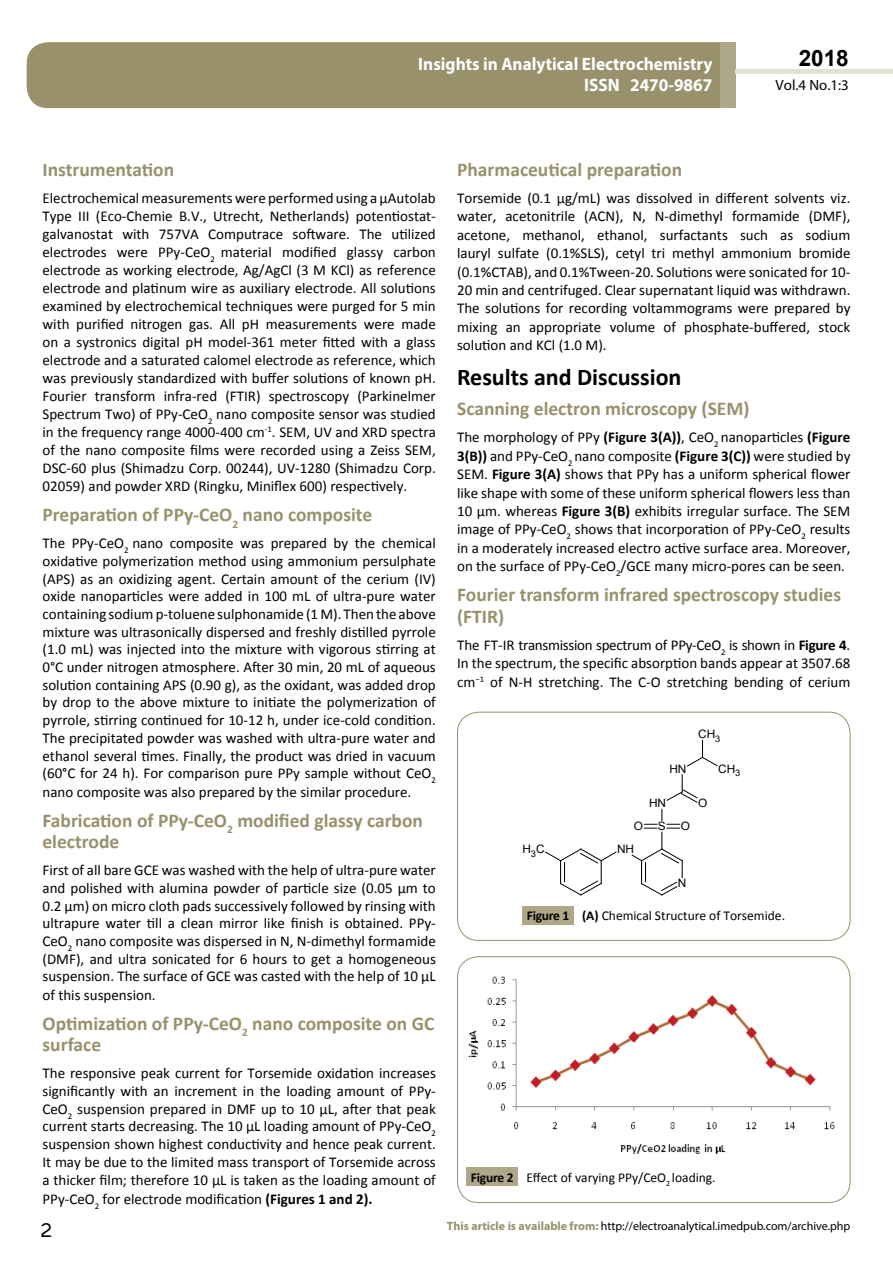
<style>
.page{position:relative;width:893px;height:1263px;background:#fff}
.page>*{position:absolute;margin:0;border:0;box-sizing:border-box;transform-origin:0 0}
.t1{font:25.5px "Tunga";color:#000}
.t2{font:700 24px "Calibri";color:#000}
.t3{font:700 22.5px "Arial";color:#000}
.t4{font:700 19.5px/21.5px "Calibri";color:#98916c}
.t5{font:700 18px/21.6px "Myriad Pro";color:#fff;text-align:right;scale:.96 1}
.t6{font:15px/18.5px "Calibri";color:#000;text-align:justify}
.t7{font:14.85px "Myriad Pro";color:#000}
.t8{font:13.5px "Calibri";color:#000}
.t9{font:12px "Myriad Pro";color:#000}
.t10{font:11.55px "Arial";letter-spacing:-.01em;color:#010101}
.s1{font-weight:700}
.s2{font-weight:700;color:#98916c}
</style>
<div class="page">
<div style="left:27px;top:42px;width:693px;height:66px;background:#98916c"></div>
<div style="left:720px;top:42px;width:16px;height:66px;background:#aea788"></div>
<div style="left:736px;top:69px;width:157px;height:5px;background:#e4e0d6"></div>
<div style="left:457px;top:712px;width:393px;height:229px;border:1px solid #98916c;border-radius:21px"></div>
<svg style="left:545px;top:848px;width:72px;height:48px"></svg>
<svg style="left:631px;top:809px;width:52px;height:87px"></svg>
<svg style="left:666px;top:775px;width:32px;height:28px"></svg>
<svg style="left:687px;top:740px;width:31px;height:27px"></svg>
<div style="left:522px;top:906px;width:52px;height:19px;background:#aea788"></div>
<div style="left:457px;top:956px;width:393px;height:247px;border:1px solid #98916c;border-radius:21px"></div>
<img style="left:468px;top:976px;width:367px;height:178px">
<div style="left:467px;top:1167px;width:51px;height:19px;background:#aea788"></div>
<p class="t5" style="left:418px;top:52px;width:308px">Insights in Analytical Electrochemistry<br>ISSN 2470-9867</p>
<h3 class="t3" style="left:799px;top:43px;width:52px">2018</h3>
<p class="t7" style="left:776px;top:76px;width:75px">Vol.4 No.1:3</p>
<h3 class="t4" style="left:43px;top:159px;width:133px">Instrumentation</h3>
<p class="t6" style="left:43px;top:189px;width:395px;line-height:18px">Electrochemical measurements were performed using a μAutolab Type III (Eco-Chemie B.V., Utrecht, Netherlands) potentiostat&shy;galvanostat with 757VA Computrace software. The utilized electrodes were PPy-CeO<sub>2</sub> material modified glassy carbon electrode as working electrode, Ag/AgCl (3 M KCl) as reference electrode and platinum wire as auxiliary electrode. All solutions examined by electrochemical techniques were purged for 5 min with purified nitrogen gas. All pH measurements were made on a systronics digital pH model-361 meter fitted with a glass electrode and a saturated calomel electrode as reference, which was previously standardized with buffer solutions of known pH.<br>Fourier transform infra-red (FTIR) spectroscopy (Parkinelmer Spectrum Two) of PPy-CeO<sub>2</sub> nano composite sensor was studied in the frequency range 4000-400 cm<sup>-1</sup>. SEM, UV and XRD spectra of the nano composite films were recorded using a Zeiss SEM, DSC-60 plus (Shimadzu Corp. 00244), UV-1280 (Shimadzu Corp.<br>02059) and powder XRD (Ringku, Miniflex 600) respectively.</p>
<h3 class="t4" style="left:43px;top:504px;width:331px">Preparation of PPy-CeO<sub>2</sub> nano composite</h3>
<p class="t6" style="left:43px;top:534px;width:395px;line-height:17.7px">The PPy-CeO<sub>2</sub> nano composite was prepared by the chemical oxidative polymerization method using ammonium persulphate (APS) as an oxidizing agent. Certain amount of the cerium (IV) oxide nanoparticles were added in 100 mL of ultra-pure water containing sodium p-toluene sulphonamide (1 M). Then the above mixture was ultrasonically dispersed and freshly distilled pyrrole (1.0 mL) was injected into the mixture with vigorous stirring at 0°C under nitrogen atmosphere. After 30 min, 20 mL of aqueous solution containing APS (0.90 g), as the oxidant, was added drop by drop to the above mixture to initiate the polymerization of pyrrole, stirring continued for 10-12 h, under ice-cold condition.<br>The precipitated powder was washed with ultra-pure water and ethanol several times. Finally, the product was dried in vacuum (60°C for 24 h). For comparison pure PPy sample without CeO<sub>2 </sub>nano composite was also prepared by the similar procedure.</p>
<h3 class="t4" style="left:43px;top:809px;width:382px">Fabrication of PPy-CeO<sub>2</sub> modified glassy carbon electrode</h3>
<p class="t6" style="left:43px;top:861px;width:395px;line-height:17.9px">First of all bare GCE was washed with the help of ultra-pure water and polished with alumina powder of particle size (0.05 µm to 0.2 µm) on micro cloth pads successively followed by rinsing with ultrapure water till a clean mirror like finish is obtained. PPy-CeO<sub>2</sub> nano composite was dispersed in N, N-dimethyl formamide (DMF), and ultra sonicated for 6 hours to get a homogeneous suspension. The surface of GCE was casted with the help of 10 μL of this suspension.</p>
<h3 class="t4" style="left:43px;top:1012px;width:393px">Optimization of PPy-CeO<sub>2</sub> nano composite on GC surface</h3>
<p class="t6" style="left:43px;top:1064px;width:395px;line-height:17.9px">The responsive peak current for Torsemide oxidation increases significantly with an increment in the loading amount of PPy-CeO<sub>2</sub> suspension prepared in DMF up to 10 µL, after that peak current starts decreasing. The 10 µL loading amount of PPy-CeO<sub>2 </sub>suspension shown highest conductivity and hence peak current.<br>It may be due to the limited mass transport of Torsemide across a thicker film; therefore 10 µL is taken as the loading amount of PPy-CeO<sub>2</sub> for electrode modification <span class="s1">(Figures 1 and 2).</span></p>
<h1 class="t1" style="left:41px;top:1213px;width:13px">2</h1>
<h3 class="t4" style="left:457px;top:159px;width:227px">Pharmaceutical preparation</h3>
<p class="t6" style="left:457px;top:189px;width:395px">Torsemide (0.1 µg/mL) was dissolved in different solvents viz. water, acetonitrile (ACN), N, N-dimethyl formamide (DMF), acetone, methanol, ethanol, surfactants such as sodium lauryl sulfate (0.1%SLS), cetyl tri methyl ammonium bromide (0.1%CTAB), and 0.1%Tween-20. Solutions were sonicated for 10- 20 min and centrifuged. Clear supernatant liquid was withdrawn.<br>The solutions for recording voltammograms were prepared by mixing an appropriate volume of phosphate-buffered, stock solution and KCl (1.0 M).</p>
<h2 class="t2" style="left:457px;top:362px;width:226px">Results and Discussion</h2>
<h3 class="t4" style="left:457px;top:398px;width:294px">Scanning electron microscopy (SEM)</h3>
<p class="t6" style="left:457px;top:428px;width:395px">The morphology of PPy <span class="s1">(Figure 3(A))</span>, CeO<sub>2</sub> nanoparticles <span class="s1">(Figure 3(B))</span> and PPy-CeO<sub>2</sub> nano composite <span class="s1">(Figure 3(C))</span> were studied by SEM. <span class="s1">Figure 3(A)</span> shows that PPy has a uniform spherical flower like shape with some of these uniform spherical flowers less than 10 µm. whereas <span class="s1">Figure 3(B)</span> exhibits irregular surface. The SEM image of PPy-CeO<sub>2</sub> shows that incorporation of PPy-CeO<sub>2</sub> results in a moderately increased electro active surface area. Moreover, on the surface of PPy-CeO<sub>2</sub>/GCE many micro-pores can be seen.</p>
<h3 class="t4" style="left:457px;top:584px;width:386px">Fourier transform infrared spectroscopy studies (FTIR)</h3>
<p class="t6" style="left:457px;top:635px;width:395px">The FT-IR transmission spectrum of PPy-CeO<sub>2</sub> is shown in <span class="s1">Figure 4</span>.<br>In the spectrum, the specific absorption bands appear at 3507.68 cm<sup>−1</sup> of N-H stretching. The C-O stretching bending of cerium</p>
<p class="t10" style="left:669px;top:761px;width:19px">HN</p>
<p class="t10" style="left:698px;top:727px;width:24px">CH<sub>3</sub></p>
<p class="t10" style="left:718px;top:761px;width:24px">CH<sub>3</sub></p>
<p class="t10" style="left:649px;top:796px;width:19px">HN</p>
<p class="t10" style="left:698px;top:796px;width:11px">O</p>
<p class="t10" style="left:522px;top:842px;width:24px">H<sub>3</sub>C</p>
<p class="t10" style="left:634px;top:819px;width:11px">O</p>
<p class="t10" style="left:658px;top:819px;width:9px">S</p>
<p class="t10" style="left:681px;top:819px;width:11px">O</p>
<p class="t10" style="left:617px;top:842px;width:19px">NH</p>
<p class="t10" style="left:678px;top:876px;width:10px">N</p>
<p class="t8" style="left:527px;top:907px;width:260px"><span class="s1">Figure 1 (A)</span> Chemical Structure of Torsemide.</p>
<p class="t8" style="left:471px;top:1169px;width:246px"><span class="s1">Figure 2</span> Effect of varying PPy/CeO<sub>2</sub> loading.</p>
<p class="t9" style="left:447px;top:1218px;width:405px"><span class="s2">This article is available from:</span> http://electroanalytical.imedpub.com/archive.php</p>
</div>
